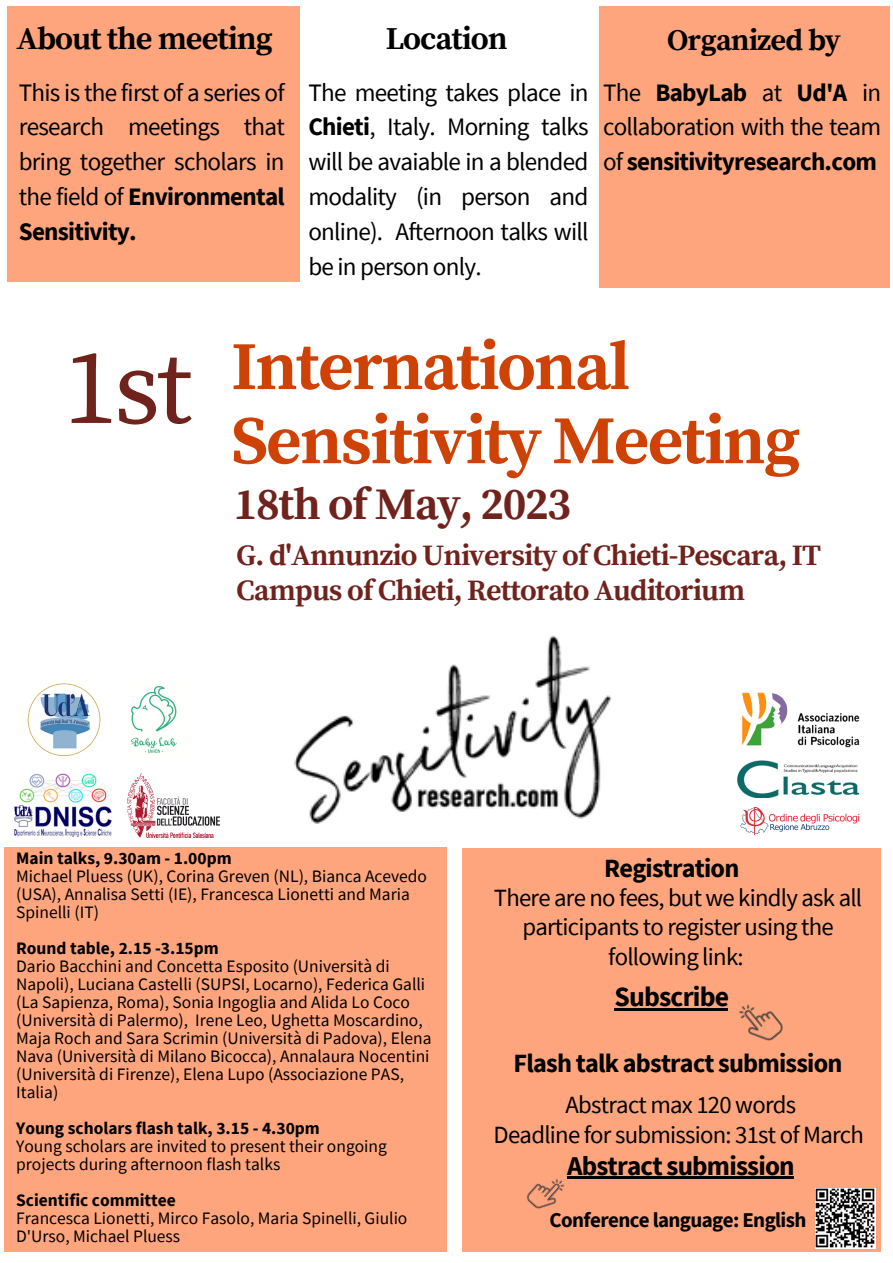
<style>
.page{position:relative;width:893px;height:1263px;background:#fff}
.page>*{position:absolute;margin:0;border:0;box-sizing:border-box;transform-origin:0 0}
.t1{font:700 68.32px/74.2px "Source Serif Pro";letter-spacing:-.03em;color:#cf4205}
.t2{font:700 44.85px "Source Serif Pro";letter-spacing:-.03em;color:#70231d}
.t3{font:700 31.8px "Source Serif Pro";letter-spacing:-.03em;color:#000}
.t4{font:700 30px "Source Serif Pro";letter-spacing:-.03em;color:#000}
.t5{font:700 29.47px/35px "Source Serif Pro";letter-spacing:-.03em;color:#70231d}
.t6{font:700 27.75px "Source Sans Pro";letter-spacing:-.03em;color:#000}
.t7{font:700 27.08px "Source Sans Pro";letter-spacing:-.03em;color:#000}
.t8{font:700 26.25px "Source Sans Pro";letter-spacing:-.03em;color:#000}
.t9{font:25.12px/34.9px "Source Sans Pro";letter-spacing:-.03em;color:#000;text-align:justify}
.t10{font:700 25.05px/34.9px "Source Sans Pro";letter-spacing:-.03em;color:#000;text-align:justify}
.t11{font:24.75px/29.2px "Source Sans Pro";letter-spacing:-.03em;color:#000;text-align:center}
.t12{font:700 21px "Source Sans Pro";letter-spacing:-.03em;color:#000}
.t13{font:17.48px/18px "Source Sans Pro";color:#000}
.t14{font:700 17.48px "Source Sans Pro";color:#000}
.s1{font-weight:700}
.s2{font-weight:400}
.s3{font-weight:400;font-size:106.8px;color:#70231d}
</style>
<div class="page">
<img style="left:27px;top:683px;width:74px;height:73px">
<div style="left:462px;top:848px;width:418px;height:404px;background:#ffa57e"></div>
<img style="left:14px;top:773px;width:98px;height:64px">
<div style="left:8px;top:6px;width:292px;height:276px;background:#ffa57e"></div>
<div style="left:4px;top:848px;width:443px;height:404px;background:#ffa57e"></div>
<img style="left:294px;top:635px;width:318px;height:189px">
<div style="left:599px;top:6px;width:290px;height:282px;background:#ffa57e"></div>
<img style="left:737px;top:760px;width:121px;height:37px">
<img style="left:131px;top:686px;width:46px;height:67px">
<img style="left:816px;top:1188px;width:59px;height:60px">
<hr style="left:614px;top:1008px;width:114px;height:2px;background:#000">
<hr style="left:567px;top:1177px;width:227px;height:2px;background:#000">
<img style="left:709px;top:1004px;width:74px;height:37px">
<img style="left:526px;top:1176px;width:62px;height:33px">
<img style="left:740px;top:807px;width:120px;height:29px">
<img style="left:128px;top:773px;width:91px;height:64px">
<img style="left:742px;top:693px;width:117px;height:54px">
<h3 class="t3" style="left:17px;top:20px;width:258px">About the meeting</h3>
<h3 class="t4" style="left:667px;top:22px;width:175px">Organized by</h3>
<h3 class="t3" style="left:386px;top:20px;width:123px">Location</h3>
<h3 class="t9" style="left:19px;top:74px;width:268px">This is the first of a series of research meetings that bring together scholars in the field of <span class="s1">Environmental Sensitivity.</span></h3>
<h3 class="t9" style="left:308px;top:74px;width:282px">The meeting takes place in <span class="s1">Chieti</span>, Italy. Morning talks will be avaiable in a blended modality (in person and online). Afternoon talks will be in person only.</h3>
<h3 class="t10" style="left:603px;top:74px;width:280px"><span class="s2">The</span> BabyLab <span class="s2">at</span> Ud'A <span class="s2">in collaboration with the team of</span> sensitivityresearch.com</h3>
<h1 class="t1" style="left:231px;top:332px;width:570px;text-indent:-168px"><span class="s3">1st</span> International<br>Sensitivity Meeting</h1>
<h2 class="t2" style="left:234px;top:478px;width:339px">18th of May, 2023</h2>
<h3 class="t5" style="left:236px;top:539px;width:586px">G. d'Annunzio University of Chieti-Pescara, IT<br>Campus of Chieti, Rettorato Auditorium</h3>
<p class="t14" style="left:16px;top:847px;width:217px">Main talks, 9.30am - 1.00pm</p>
<p class="t13" style="left:16px;top:867px;width:412px">Michael Pluess (UK), Corina Greven (NL), Bianca Acevedo (USA), Annalisa Setti (IE), Francesca Lionetti and Maria<br>Spinelli (IT)</p>
<p class="t14" style="left:16px;top:937px;width:204px">Round table, 2.15 -3.15pm</p>
<p class="t13" style="left:16px;top:957px;width:417px">Dario Bacchini and Concetta Esposito (Università di Napoli), Luciana Castelli (SUPSI, Locarno), Federica Galli (La Sapienza, Roma), Sonia Ingoglia and Alida Lo Coco (Università di Palermo), Irene Leo, Ughetta Moscardino, Maja Roch and Sara Scrimin (Università di Padova), Elena Nava (Università di Milano Bicocca), Annalaura Nocentini (Università di Firenze), Elena Lupo (Associazione PAS, Italia)</p>
<p class="t14" style="left:16px;top:1117px;width:305px">Young scholars flash talk, 3.15 - 4.30pm</p>
<p class="t13" style="left:16px;top:1137px;width:372px">Young scholars are invited to present their ongoing projects during afternoon flash talks</p>
<p class="t14" style="left:16px;top:1189px;width:161px">Scientific committee</p>
<p class="t13" style="left:16px;top:1209px;width:393px">Francesca Lionetti, Mirco Fasolo, Maria Spinelli, Giulio<br>D'Urso, Michael Pluess</p>
<h3 class="t8" style="left:604px;top:851px;width:137px">Registration</h3>
<h3 class="t11" style="left:494px;top:883px;width:370px">There are no fees, but we kindly ask all participants to register using the following link:</h3>
<h3 class="t6" style="left:614px;top:979px;width:116px">Subscribe</h3>
<h3 class="t8" style="left:513px;top:1046px;width:330px">Flash talk abstract submission</h3>
<h3 class="t11" style="left:493px;top:1090px;width:372px">Abstract max 120 words<br>Deadline for submission: 31st of March</h3>
<h3 class="t7" style="left:567px;top:1148px;width:229px">Abstract submission</h3>
<p class="t12" style="left:549px;top:1206px;width:258px">Conference language: English</p>
</div>
